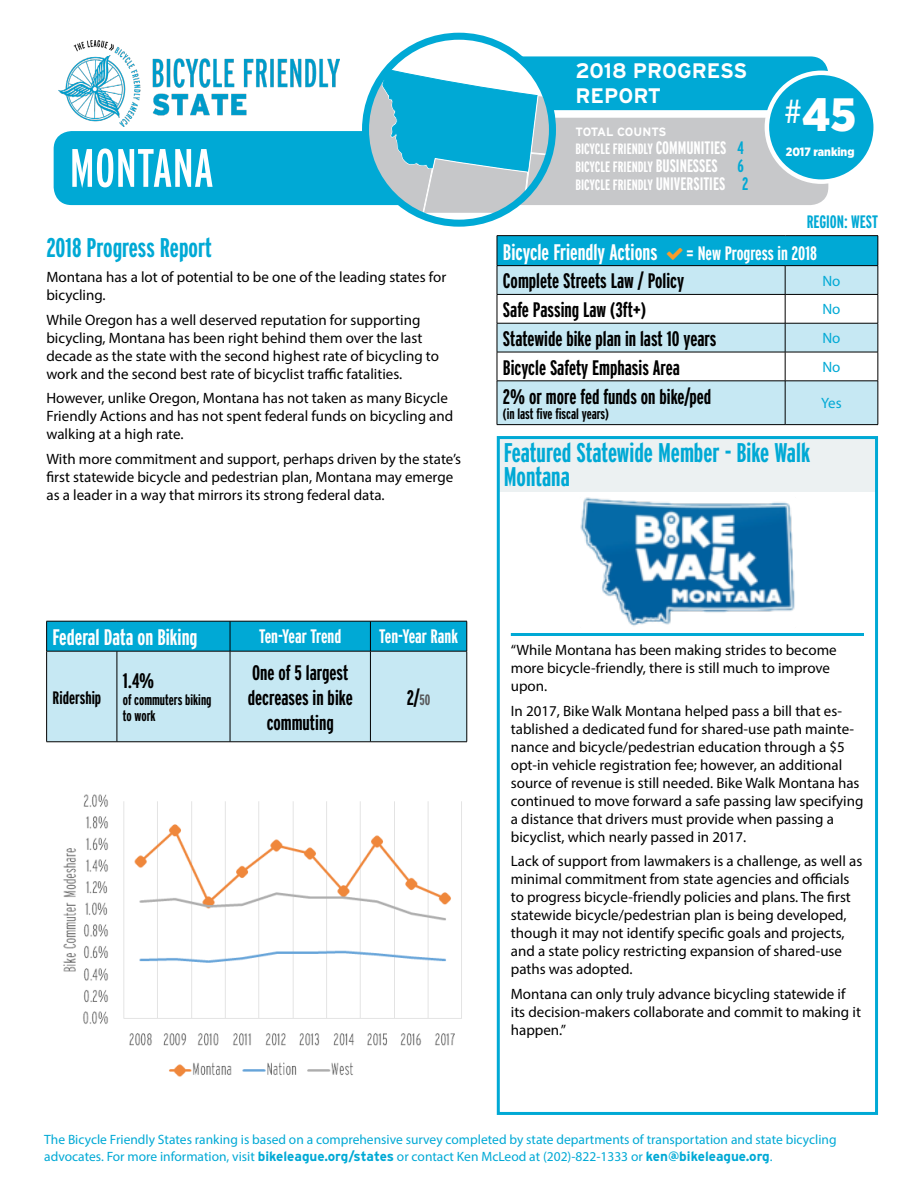
<style>
.page{position:relative;width:918px;height:1188px;background:#fff}
.page>*{position:absolute;margin:0;border:0;box-sizing:border-box;transform-origin:0 0}
.t1{font:extra-condensed 54px "Interstate";color:#fff}
.t2{font:900 46.65px "Gotham Narrow";color:#fff}
.t3{font:700 extra-condensed 27px/24px "Interstate";color:#00a9d5}
.t4{font:700 extra-condensed 22.5px "Interstate";color:#fff}
.t5{font:700 extra-condensed 21px/25.2px "Interstate";color:#000;text-align:center}
.t6{font:700 21px/25.2px "Interstate";color:#fff}
.t7{font:700 extra-condensed 19.5px "Interstate";color:#fff}
.t8{font:700 extra-condensed 18px "Interstate";color:#00a9d5}
.t9{font:700 extra-condensed 18px "Interstate";color:#000}
.t10{font:15px/18px "Myriad Pro";color:#000}
.t11{font:700 extra-condensed 15px/18px "Interstate";color:#fff}
.t12{font:700 extra-condensed 15px/16.5px "Interstate";color:#000}
.t13{font:15px "Myriad Pro";color:#00a9d5}
.t14{font:13.5px/16.5px "Myriad Pro";color:#00a9d5}
.t15{font:700 12px "Interstate";letter-spacing:-.025em;color:#fff}
.t16{font:900 12px "Gotham Narrow";color:#fff}
.s1{font-size:18px}
.s2{font-size:18px;color:#00a9d5}
.s3{font-size:15px;color:#58595b}
.s4{font-family:"Interstate";font-weight:700}
</style>
<div class="page">
<div style="left:498px;top:436px;width:380px;height:56px;background:#ecf1f2"></div>
<div style="left:466px;top:56px;width:362px;height:54px;background:#00a9d5;border-radius:18px"></div>
<div style="left:54px;top:131px;width:399px;height:74px;background:#00a9d5;border-radius:18px"></div>
<div style="left:466px;top:118px;width:362px;height:87px;background:#c7c8ca;border-radius:18px"></div>
<svg style="left:366px;top:36px;width:186px;height:187px"></svg>
<svg style="left:366px;top:48px;width:186px;height:165px"></svg>
<div style="left:362px;top:33px;width:194px;height:194px;border:7px solid #00a9d5;border-radius:50%"></div>
<div style="left:767px;top:73px;width:109px;height:109px;background:#00a9d5;border-radius:50%"></div>
<div style="left:765px;top:71px;width:113px;height:113px;border:4px solid #fff;border-radius:50%"></div>
<svg style="left:47px;top:622px;width:420px;height:120px;background:#93d6e8"></svg>
<hr style="left:46px;top:621px;width:71px;height:1px;background:#000">
<hr style="left:46px;top:621px;width:1px;height:30px;background:#000">
<hr style="left:117px;top:621px;width:113px;height:1px;background:#000">
<hr style="left:230px;top:621px;width:140px;height:1px;background:#000">
<hr style="left:230px;top:621px;width:1px;height:30px;background:#000">
<hr style="left:370px;top:621px;width:97px;height:1px;background:#000">
<hr style="left:370px;top:621px;width:1px;height:30px;background:#000">
<hr style="left:467px;top:621px;width:1px;height:30px;background:#000">
<hr style="left:46px;top:651px;width:71px;height:1px;background:#000">
<hr style="left:46px;top:651px;width:1px;height:91px;background:#000">
<hr style="left:117px;top:651px;width:113px;height:1px;background:#000">
<hr style="left:117px;top:651px;width:1px;height:91px;background:#000">
<hr style="left:230px;top:651px;width:140px;height:1px;background:#000">
<hr style="left:230px;top:651px;width:1px;height:91px;background:#000">
<hr style="left:370px;top:651px;width:97px;height:1px;background:#000">
<hr style="left:370px;top:651px;width:1px;height:91px;background:#000">
<hr style="left:467px;top:651px;width:1px;height:91px;background:#000">
<hr style="left:46px;top:742px;width:71px;height:1px;background:#000">
<hr style="left:117px;top:742px;width:113px;height:1px;background:#000">
<hr style="left:230px;top:742px;width:140px;height:1px;background:#000">
<hr style="left:370px;top:742px;width:97px;height:1px;background:#000">
<div style="left:497px;top:436px;width:381px;height:679px;border:3px solid #00a9d5"></div>
<img style="left:580px;top:497px;width:215px;height:129px">
<img style="left:63px;top:794px;width:399px;height:283px">
<div style="left:497px;top:236px;width:381px;height:30px;background:#00a9d5"></div>
<svg style="left:498px;top:266px;width:380px;height:158px;fill:#c6e8f3"></svg>
<hr style="left:497px;top:235px;width:288px;height:1px;background:#000">
<hr style="left:785px;top:235px;width:93px;height:1px;background:#000">
<hr style="left:497px;top:265px;width:288px;height:1px;background:#000">
<hr style="left:785px;top:265px;width:93px;height:1px;background:#000">
<hr style="left:497px;top:294px;width:288px;height:1px;background:#000">
<hr style="left:785px;top:294px;width:93px;height:1px;background:#000">
<hr style="left:497px;top:323px;width:288px;height:1px;background:#000">
<hr style="left:785px;top:323px;width:93px;height:1px;background:#000">
<hr style="left:497px;top:352px;width:288px;height:1px;background:#000">
<svg style="left:497px;top:236px;width:1px;height:145px"></svg>
<hr style="left:785px;top:352px;width:93px;height:1px;background:#000">
<svg style="left:785px;top:266px;width:1px;height:115px"></svg>
<svg style="left:878px;top:236px;width:1px;height:145px"></svg>
<hr style="left:497px;top:381px;width:288px;height:1px;background:#000">
<hr style="left:497px;top:381px;width:1px;height:43px;background:#000">
<hr style="left:785px;top:381px;width:93px;height:1px;background:#000">
<hr style="left:785px;top:381px;width:1px;height:43px;background:#000">
<hr style="left:878px;top:381px;width:1px;height:43px;background:#000">
<hr style="left:497px;top:424px;width:288px;height:1px;background:#000">
<hr style="left:785px;top:424px;width:93px;height:1px;background:#000">
<hr style="left:511px;top:633px;width:353px;height:3px;background:#00a9d5">
<img style="left:58px;top:40px;width:282px;height:86px">
<h1 class="t1" style="left:69px;top:135px;width:146px">MONTANA</h1>
<h3 class="t3" style="left:46px;top:235px;width:167px">2018 Progress Report</h3>
<p class="t10" style="left:46px;top:268px;width:401px">Montana has a lot of potential to be one of the leading states for bicycling.</p>
<p class="t10" style="left:46px;top:310px;width:394px">While Oregon has a well deserved reputation for supporting bicycling, Montana has been right behind them over the last decade as the state with the second highest rate of bicycling to work and the second best rate of bicyclist traffic fatalities.</p>
<p class="t10" style="left:46px;top:389px;width:408px">However, unlike Oregon, Montana has not taken as many Bicycle<br>Friendly Actions and has not spent federal funds on bicycling and walking at a high rate.</p>
<p class="t10" style="left:46px;top:450px;width:416px">With more commitment and support, perhaps driven by the state’s first statewide bicycle and pedestrian plan, Montana may emerge as a leader in a way that mirrors its strong federal data.</p>
<h3 class="t6" style="left:576px;top:58px;width:174px">2018 PROGRESS<br>REPORT</h3>
<p class="t15" style="left:576px;top:125px;width:93px">TOTAL COUNTS</p>
<p class="t11" style="left:576px;top:140px;width:170px">BICYCLE FRIENDLY <span class="s1">COMMUNITIES</span> <span class="s2">4<br></span>BICYCLE FRIENDLY <span class="s1">BUSINESSES</span> <span class="s2">6</span></p>
<p class="t11" style="left:576px;top:176px;width:174px">BICYCLE FRIENDLY <span class="s1">UNIVERSITIES</span> <span class="s2">2</span></p>
<h2 class="t2" style="left:784px;top:84px;width:74px"><sup>#</sup>45</h2>
<p class="t16" style="left:786px;top:144px;width:70px">2017 ranking</p>
<p class="t8" style="left:807px;top:211px;width:73px">REGION: WEST</p>
<h3 class="t4" style="left:503px;top:238px;width:156px">Bicycle Friendly Actions</h3>
<h3 class="t7" style="left:686px;top:241px;width:132px">= New Progress in 2018</h3>
<h3 class="t5" style="left:503px;top:268px;width:183px">Complete Streets Law / Policy</h3>
<p class="t13" style="left:822px;top:271px;width:20px">No</p>
<h3 class="t5" style="left:503px;top:297px;width:145px">Safe Passing Law (3ft+)</h3>
<p class="t13" style="left:822px;top:300px;width:20px">No</p>
<h3 class="t5" style="left:503px;top:326px;width:215px">Statewide bike plan in last 10 years</h3>
<p class="t13" style="left:822px;top:329px;width:20px">No</p>
<h3 class="t5" style="left:503px;top:355px;width:179px">Bicycle Safety Emphasis Area</h3>
<p class="t13" style="left:822px;top:358px;width:20px">No</p>
<h3 class="t5" style="left:503px;top:383px;width:210px">2% or more fed funds on bike/ped</h3>
<p class="t12" style="left:503px;top:405px;width:107px">(in last five fiscal years)</p>
<p class="t13" style="left:821px;top:394px;width:22px">Yes</p>
<h3 class="t3" style="left:504px;top:441px;width:308px">Featured Statewide Member - Bike Walk<br>Montana</h3>
<h3 class="t4" style="left:53px;top:624px;width:146px">Federal Data on Biking</h3>
<h3 class="t7" style="left:259px;top:624px;width:84px">Ten-Year Trend</h3>
<h3 class="t7" style="left:379px;top:624px;width:80px">Ten-Year Rank</h3>
<p class="t9" style="left:53px;top:686px;width:50px">Ridership</p>
<h3 class="t5" style="left:123px;top:668px;width:33px">1.4%</h3>
<p class="t12" style="left:123px;top:691px;width:90px">of commuters biking to work</p>
<h3 class="t5" style="left:248px;top:660px;width:107px">One of 5 largest decreases in bike commuting</h3>
<h3 class="t5" style="left:407px;top:685px;width:25px">2/<span class="s3">50</span></h3>
<p class="t10" style="left:511px;top:641px;width:327px">“While Montana has been making strides to become more bicycle-friendly, there is still much to improve upon.</p>
<p class="t10" style="left:511px;top:701px;width:354px">In 2017, Bike Walk Montana helped pass a bill that es&shy;tablished a dedicated fund for shared-use path mainte&shy;nance and bicycle/pedestrian education through a $5 opt-in vehicle registration fee; however, an additional source of revenue is still needed. Bike Walk Montana has continued to move forward a safe passing law specifying a distance that drivers must provide when passing a bicyclist, which nearly passed in 2017.</p>
<p class="t10" style="left:511px;top:852px;width:353px">Lack of support from lawmakers is a challenge, as well as minimal commitment from state agencies and officials to progress bicycle-friendly policies and plans. The first statewide bicycle/pedestrian plan is being developed, though it may not identify specific goals and projects, and a state policy restricting expansion of shared-use paths was adopted.</p>
<p class="t10" style="left:511px;top:985px;width:352px">Montana can only truly advance bicycling statewide if its decision-makers collaborate and commit to making it happen.”</p>
<p class="t14" style="left:44px;top:1131px;width:794px">The Bicycle Friendly States ranking is based on a comprehensive survey completed by state departments of transportation and state bicycling advocates. For more information, visit <span class="s4">bikeleague.org/states</span> or contact Ken McLeod at (202)-822-1333 or <span class="s4">ken@bikeleague.org</span>.</p>
</div>
